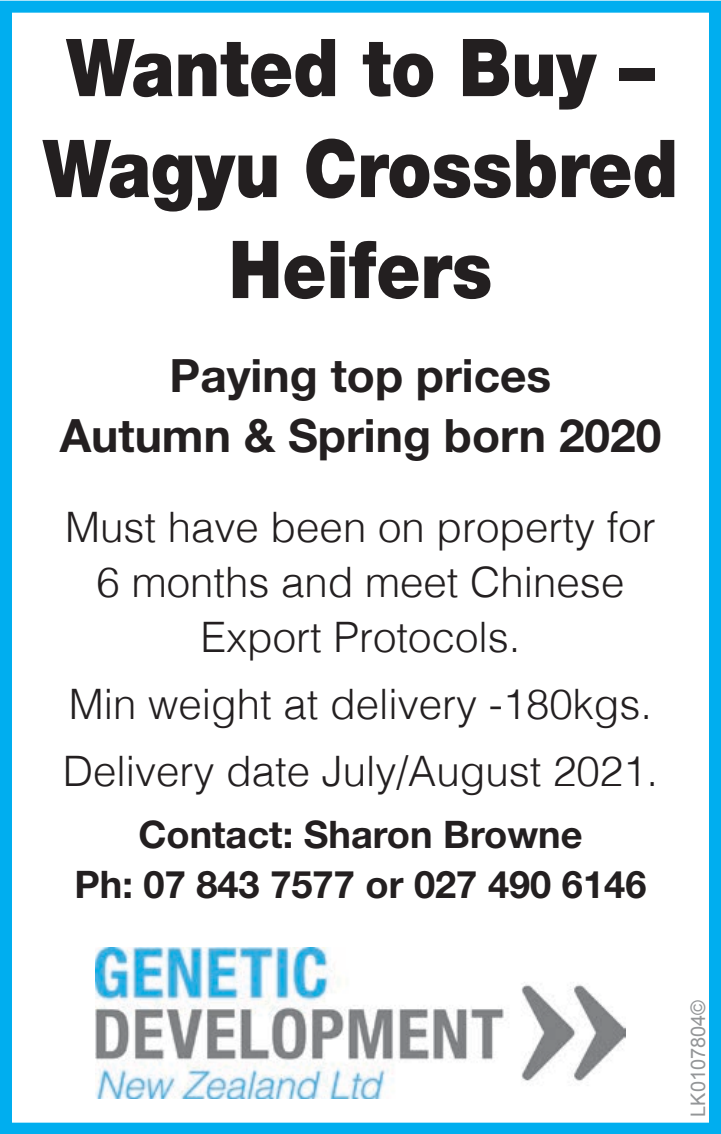
<style>
.page{position:relative;width:721px;height:1134px;background:#fff}
.page>*{position:absolute;margin:0;border:0;box-sizing:border-box;transform-origin:0 0}
.t1{font:900 80px/100.8px "Helvetica Neue";color:#231f20;text-align:center;scale:.88 1}
.t2{font:700 46px/60px "Helvetica Neue";color:#231f20;text-align:center}
.t3{font:300 42px/55.2px "Helvetica";color:#231f20;text-align:center}
.t4{font:700 38px/50.4px "Helvetica Neue";color:#231f20;text-align:center}
.t5{font:20px "Arial";color:#949698}
</style>
<div class="page">
<div style="left:0;top:1px;width:721px;height:1133px;border:12px solid #00aeef"></div>
<img style="left:95px;top:947px;width:531px;height:151px">
<h1 class="t1" style="left:43px;top:17px;width:723px">Wanted to Buy –<br>Wagyu Crossbred<br>Heifers</h1>
<p class="t2" style="left:60px;top:345px;width:603px">Paying top prices<br>Autumn &amp; Spring born 2020</p>
<p class="t3" style="left:65px;top:496px;width:592px">Must have been on property for<br>6 months and meet Chinese<br>Export Protocols.</p>
<p class="t3" style="left:63px;top:668px;width:597px;line-height:66.8px;text-align:left">Min weight at delivery -180kgs.<br>Delivery date July/August 2021.</p>
<p class="t4" style="left:75px;top:808px;width:573px">Contact: Sharon Browne<br>Ph: 07 843 7577 or 027 490 6146</p>
<p class="t5" style="left:685px;top:1117px;width:119px;rotate:-90deg">LK0107804©</p>
</div>
